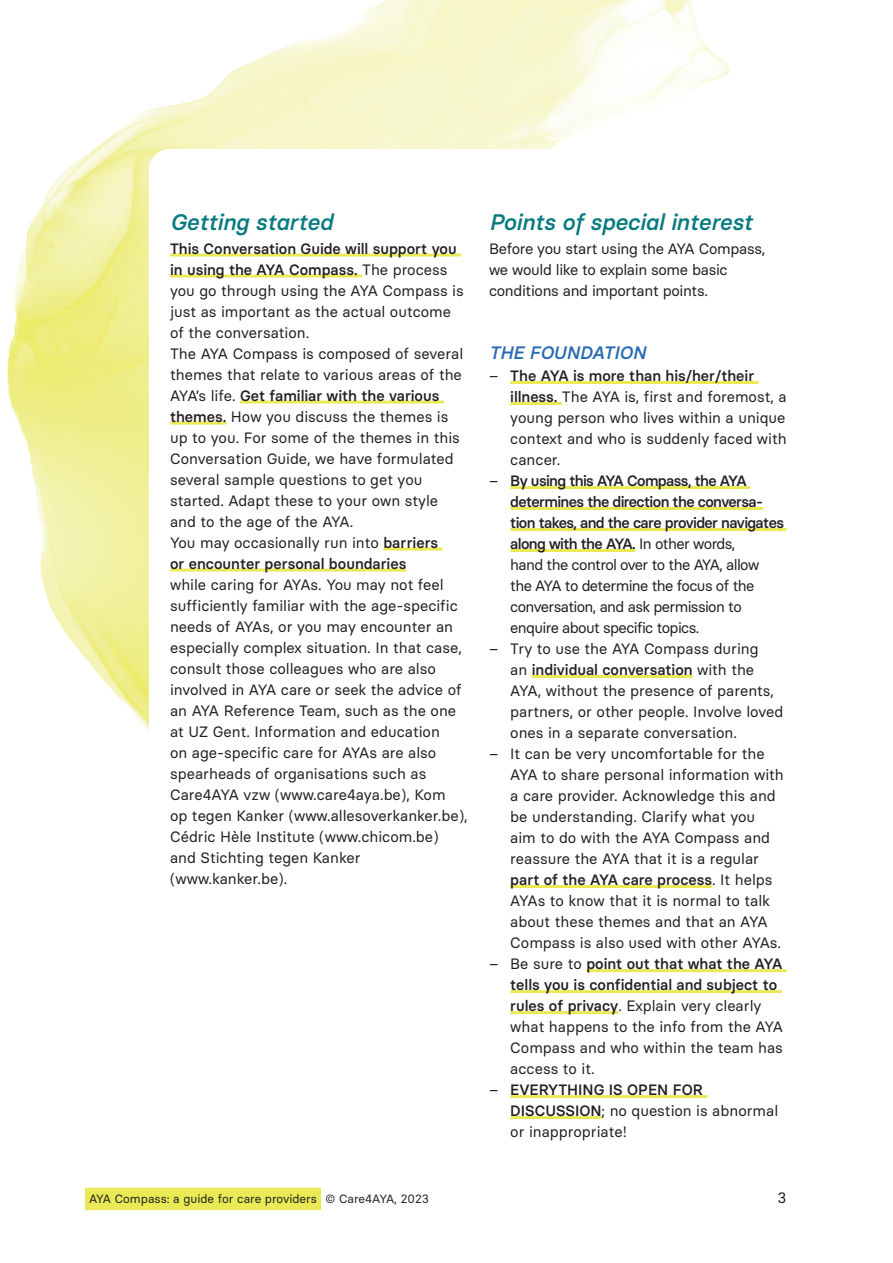
<style>
.page{position:relative;width:893px;height:1263px;background:#fff}
.page>*{position:absolute;margin:0;border:0;box-sizing:border-box;transform-origin:0 0}
.t1{font:italic 500 22.5px "Basier Circle";color:#067a7e}
.t2{font:italic 500 18px "Basier Circle";color:#2669b4}
.t3{font:15px/21px "Basier Circle";color:#231f20}
.t4{font:15px/21px "Basier Circle";letter-spacing:-.04em;color:#231f20}
.t5{font:15px/21px "Basier Circle";letter-spacing:-.02em;color:#231f20}
.t6{font:12px "Basier Circle";color:#231f20}
.s1{font-weight:500}
</style>
<div class="page">
<img style="left:7px;top:0;width:723px;height:1211px">
<div style="left:149px;top:149px;width:659px;height:1029px;background:#fff;border-radius:21px"></div>
<div style="left:85px;top:1188px;width:236px;height:22px;background:#eae956"></div>
<hr style="left:170px;top:253px;width:291px;height:3px;background:#eae956">
<hr style="left:170px;top:274px;width:192px;height:3px;background:#eae956">
<hr style="left:240px;top:400px;width:204px;height:3px;background:#eae956">
<hr style="left:170px;top:421px;width:56px;height:3px;background:#eae956">
<hr style="left:383px;top:547px;width:60px;height:3px;background:#eae956">
<hr style="left:170px;top:568px;width:236px;height:3px;background:#eae956">
<hr style="left:510px;top:381px;width:249px;height:3px;background:#eae956">
<hr style="left:510px;top:402px;width:52px;height:3px;background:#eae956">
<hr style="left:510px;top:486px;width:240px;height:3px;background:#eae956">
<hr style="left:510px;top:507px;width:253px;height:3px;background:#eae956">
<hr style="left:510px;top:528px;width:277px;height:3px;background:#eae956">
<hr style="left:510px;top:549px;width:125px;height:3px;background:#eae956">
<hr style="left:532px;top:675px;width:161px;height:3px;background:#eae956">
<hr style="left:510px;top:885px;width:202px;height:3px;background:#eae956">
<hr style="left:586px;top:969px;width:201px;height:3px;background:#eae956">
<hr style="left:510px;top:990px;width:271px;height:3px;background:#eae956">
<hr style="left:510px;top:1011px;width:108px;height:3px;background:#eae956">
<hr style="left:510px;top:1095px;width:197px;height:3px;background:#eae956">
<hr style="left:510px;top:1116px;width:92px;height:3px;background:#eae956">
<h1 class="t1" style="left:170px;top:207px;width:164px">Getting started</h1>
<p class="t3" style="left:170px;top:237px;width:295px"><span class="s1">This Conversation Guide will support you in using the AYA Compass.</span> The process you go through using the AYA Compass is just as important as the actual outcome of the conversation.<br>The AYA Compass is composed of several themes that relate to various areas of the AYA’s life. <span class="s1">Get familiar with the various themes.</span> How you discuss the themes is up to you. For some of the themes in this Conversation Guide, we have formulated several sample questions to get you started. Adapt these to your own style and to the age of the AYA.<br>You may occasionally run into <span class="s1">barriers<br>or encounter personal boundaries</span></p>
<p class="t3" style="left:170px;top:573px;width:299px">while caring for AYAs. You may not feel sufficiently familiar with the age-specific needs of AYAs, or you may encounter an especially complex situation. In that case, consult those colleagues who are also involved in AYA care or seek the advice of an AYA Reference Team, such as the one at UZ Gent. Information and education<br>on age-specific care for AYAs are also spearheads of organisations such as Care4AYA vzw (www.care4aya.be), Kom<br>op tegen Kanker (www.allesoverkanker.be), Cédric Hèle Institute (www.chicom.be) and Stichting tegen Kanker (www.kanker.be).</p>
<h1 class="t1" style="left:489px;top:207px;width:265px">Points of special interest</h1>
<p class="t5" style="left:489px;top:237px;width:278px">Before you start using the AYA Compass, we would like to explain some basic conditions and important points.</p>
<p class="t2" style="left:489px;top:341px;width:158px">THE FOUNDATION</p>
<p class="t3" style="left:510px;top:365px;width:278px;text-indent:-21px">– <span class="s1">The AYA is more than his/her/their illness.</span> The AYA is, first and foremost, a young person who lives within a unique context and who is suddenly faced with cancer.</p>
<p class="t4" style="left:510px;top:470px;width:275px;text-indent:-21px">– <span class="s1">By using this AYA Compass, the AYA determines the direction the conversa&shy;tion takes, and the care provider navigates along with the AYA.</span> In other words,<br>hand the control over to the AYA, allow the AYA to determine the focus of the conversation, and ask permission to enquire about specific topics.</p>
<p class="t3" style="left:510px;top:638px;width:274px;text-indent:-21px">– Try to use the AYA Compass during<br>an <span class="s1">individual conversation</span> with the AYA, without the presence of parents, partners, or other people. Involve loved ones in a separate conversation.</p>
<p class="t3" style="left:510px;top:743px;width:275px;text-indent:-21px">– It can be very uncomfortable for the AYA to share personal information with a care provider. Acknowledge this and be understanding. Clarify what you aim to do with the AYA Compass and reassure the AYA that it is a regular <span class="s1">part of the AYA care process</span>. It helps AYAs to know that it is normal to talk about these themes and that an AYA Compass is also used with other AYAs.</p>
<p class="t3" style="left:510px;top:953px;width:274px;text-indent:-21px">– Be sure to <span class="s1">point out that what the AYA tells you is confidential and subject to rules of privacy</span>. Explain very clearly what happens to the info from the AYA Compass and who within the team has access to it.</p>
<p class="t3" style="left:510px;top:1079px;width:269px;text-indent:-21px">– <span class="s1">EVERYTHING IS OPEN FOR<br>DISCUSSION</span>; no question is abnormal or inappropriate!</p>
<p class="t6" style="left:89px;top:1192px;width:341px">AYA Compass: a guide for care providers © Care4AYA, 2023</p>
<p class="t3" style="left:778px;top:1187px;width:11px">3</p>
</div>
